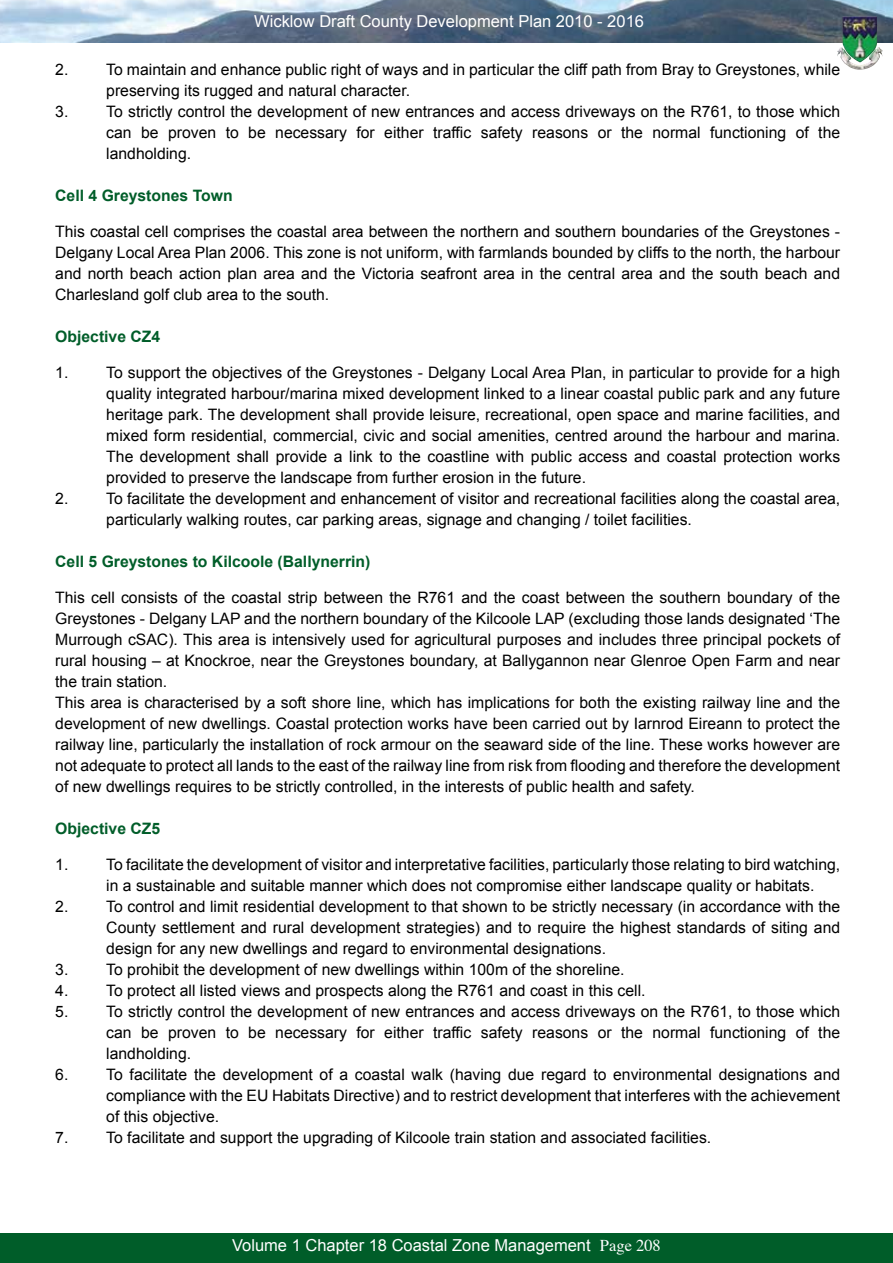
<style>
.page{position:relative;width:893px;height:1263px;background:#fff}
.page>*{position:absolute;margin:0;border:0;box-sizing:border-box;transform-origin:0 0}
.t1{font:16.5px "Arial";color:#fff}
.t2{font:16.5px "Times";color:#fff}
.t3{font:15.75px/21px "Arial";color:#000;text-align:justify}
.t4{font:700 15.75px "Arial";color:#005d29}
</style>
<div class="page">
<img style="left:0;top:0;width:893px;height:43px">
<div style="left:0;top:1233px;width:893px;height:30px;background:#005d29"></div>
<img style="left:837px;top:16px;width:46px;height:54px">
<p class="t1" style="left:254px;top:12px;width:391px">Wicklow Draft County Development Plan 2010 - 2016</p>
<p class="t3" style="left:55px;top:59px;width:15px">2.</p>
<p class="t3" style="left:106px;top:59px;width:735px">To maintain and enhance public right of ways and in particular the cliff path from Bray to Greystones, while preserving its rugged and natural character.</p>
<p class="t3" style="left:55px;top:101px;width:15px">3.</p>
<p class="t3" style="left:106px;top:101px;width:735px">To strictly control the development of new entrances and access driveways on the R761, to those which can be proven to be necessary for either traffic safety reasons or the normal functioning of the landholding.</p>
<p class="t4" style="left:55px;top:187px;width:179px">Cell 4 Greystones Town</p>
<p class="t3" style="left:55px;top:221px;width:786px">This coastal cell comprises the coastal area between the northern and southern boundaries of the Greystones - Delgany Local Area Plan 2006. This zone is not uniform, with farmlands bounded by cliffs to the north, the harbour and north beach action plan area and the Victoria seafront area in the central area and the south beach and Charlesland golf club area to the south.</p>
<p class="t4" style="left:55px;top:328px;width:107px">Objective CZ4</p>
<p class="t3" style="left:55px;top:362px;width:15px">1.</p>
<p class="t3" style="left:106px;top:362px;width:735px">To support the objectives of the Greystones - Delgany Local Area Plan, in particular to provide for a high quality integrated harbour/marina mixed development linked to a linear coastal public park and any future heritage park. The development shall provide leisure, recreational, open space and marine facilities, and mixed form residential, commercial, civic and social amenities, centred around the harbour and marina.<br>The development shall provide a link to the coastline with public access and coastal protection works provided to preserve the landscape from further erosion in the future.</p>
<p class="t3" style="left:55px;top:488px;width:15px">2.</p>
<p class="t3" style="left:106px;top:488px;width:735px">To facilitate the development and enhancement of visitor and recreational facilities along the coastal area, particularly walking routes, car parking areas, signage and changing / toilet facilities.</p>
<p class="t4" style="left:55px;top:553px;width:317px">Cell 5 Greystones to Kilcoole (Ballynerrin)</p>
<p class="t3" style="left:55px;top:587px;width:786px;text-align:left">This cell consists of the coastal strip between the R761 and the coast between the southern boundary of the Greystones - Delgany LAP and the northern boundary of the Kilcoole LAP (excluding those lands designated ‘The Murrough cSAC). This area is intensively used for agricultural purposes and includes three principal pockets of rural housing – at Knockroe, near the Greystones boundary, at Ballygannon near Glenroe Open Farm and near the train station.<br>This area is characterised by a soft shore line, which has implications for both the existing railway line and the development of new dwellings. Coastal protection works have been carried out by Iarnrod Eireann to protect the railway line, particularly the installation of rock armour on the seaward side of the line. These works however are not adequate to protect all lands to the east of the railway line from risk from flooding and therefore the development of new dwellings requires to be strictly controlled, in the interests of public health and safety.</p>
<p class="t4" style="left:55px;top:820px;width:107px">Objective CZ5</p>
<p class="t3" style="left:55px;top:854px;width:15px">1.</p>
<p class="t3" style="left:106px;top:854px;width:735px">To facilitate the development of visitor and interpretative facilities, particularly those relating to bird watching, in a sustainable and suitable manner which does not compromise either landscape quality or habitats.</p>
<p class="t3" style="left:55px;top:896px;width:15px">2.</p>
<p class="t3" style="left:106px;top:896px;width:735px">To control and limit residential development to that shown to be strictly necessary (in accordance with the County settlement and rural development strategies) and to require the highest standards of siting and design for any new dwellings and regard to environmental designations.</p>
<p class="t3" style="left:55px;top:959px;width:15px">3.</p>
<p class="t3" style="left:106px;top:959px;width:520px">To prohibit the development of new dwellings within 100m of the shoreline.</p>
<p class="t3" style="left:55px;top:980px;width:15px">4.</p>
<p class="t3" style="left:106px;top:980px;width:541px">To protect all listed views and prospects along the R761 and coast in this cell.</p>
<p class="t3" style="left:55px;top:1001px;width:15px">5.</p>
<p class="t3" style="left:106px;top:1001px;width:735px">To strictly control the development of new entrances and access driveways on the R761, to those which can be proven to be necessary for either traffic safety reasons or the normal functioning of the landholding.</p>
<p class="t3" style="left:55px;top:1064px;width:15px">6.</p>
<p class="t3" style="left:106px;top:1064px;width:735px">To facilitate the development of a coastal walk (having due regard to environmental designations and compliance with the EU Habitats Directive) and to restrict development that interferes with the achievement of this objective.</p>
<p class="t3" style="left:55px;top:1127px;width:15px">7.</p>
<p class="t3" style="left:106px;top:1127px;width:606px">To facilitate and support the upgrading of Kilcoole train station and associated facilities.</p>
<p class="t1" style="left:232px;top:1236px;width:360px">Volume 1 Chapter 18 Coast l Zone Management</p>
<p class="t2" style="left:424px;top:1229px;width:46px">Page 1</p>
<p class="t2" style="left:600px;top:1230px;width:62px">Page 208</p>
</div>
